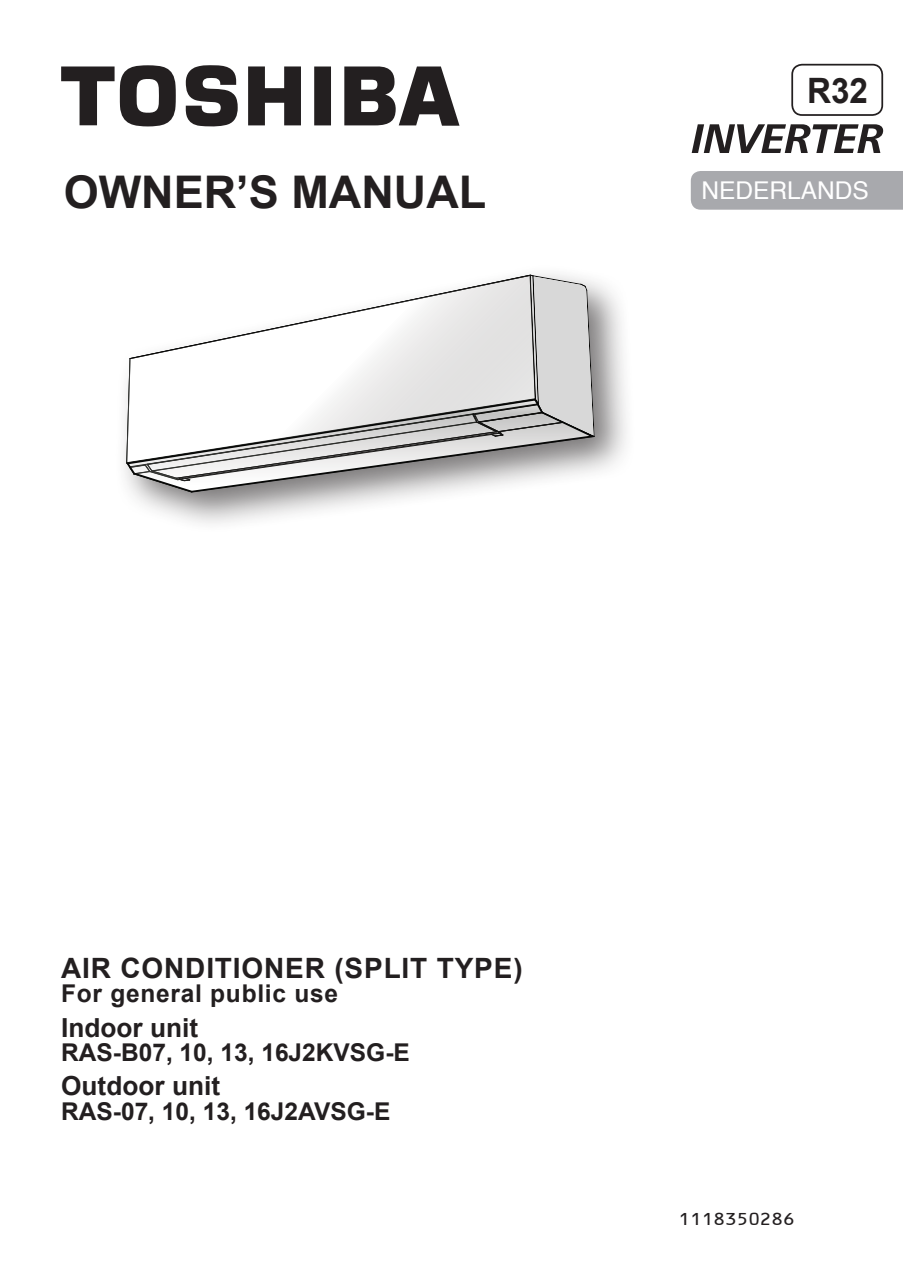
<style>
.page{position:relative;width:903px;height:1275px;background:#fff}
.page>*{position:absolute;margin:0;border:0;box-sizing:border-box;transform-origin:0 0}
.t1{font:700 44.98px "Arial";color:#231f20}
.t2{font:700 35px "Arial";color:#231f20;scale:.95 1}
.t3{font:700 28px "Arial";letter-spacing:.03em;color:#231f20}
.t4{font:700 26.25px "Arial";color:#231f20}
.t5{font:700 24.5px "Arial";color:#231f20}
.t6{font:700 24.5px "Arial";letter-spacing:.03em;color:#231f20}
.t7{font:24.5px "Helvetica";color:#fff}
.t8{font:17.5px "OCRB";color:#231f20;scale:1.1 1}
</style>
<div class="page">
<div style="left:691px;top:171px;width:212px;height:39px;background:#a8a9ad"></div>
<svg style="left:61px;top:65px;width:398px;height:62px"></svg>
<svg style="left:692px;top:124px;width:191px;height:29px"></svg>
<div style="left:791px;top:64px;width:92px;height:52px;border:2px solid #231f20;border-radius:10px"></div>
<div style="left:114px;top:263px;width:522px;height:270px;background:#231f20;opacity:.6"></div>
<svg style="left:126px;top:274px;width:471px;height:219px"></svg>
<h2 class="t2" style="left:807px;top:67px;width:66px">R32</h2>
<h1 class="t1" style="left:64px;top:162px;width:424px">OWNER’S MANUAL</h1>
<p class="t7" style="left:701px;top:172px;width:169px">NEDERLANDS</p>
<p class="t7" style="left:761px;top:172px;width:109px">ENGLISH</p>
<p class="t3" style="left:61px;top:949px;width:463px">AIR CONDITIONER (SPLIT TYPE)</p>
<p class="t6" style="left:61px;top:977px;width:278px">For general public use</p>
<p class="t4" style="left:61px;top:1010px;width:139px">Indoor unit</p>
<p class="t5" style="left:61px;top:1036px;width:350px">RAS-B07, 10, 13, 16J2KVSG-E</p>
<p class="t4" style="left:61px;top:1069px;width:160px">Outdoor unit</p>
<p class="t5" style="left:61px;top:1095px;width:331px">RAS-07, 10, 13, 16J2AVSG-E</p>
<p class="t8" style="left:679px;top:1213px;width:107px">1118350286</p>
</div>
